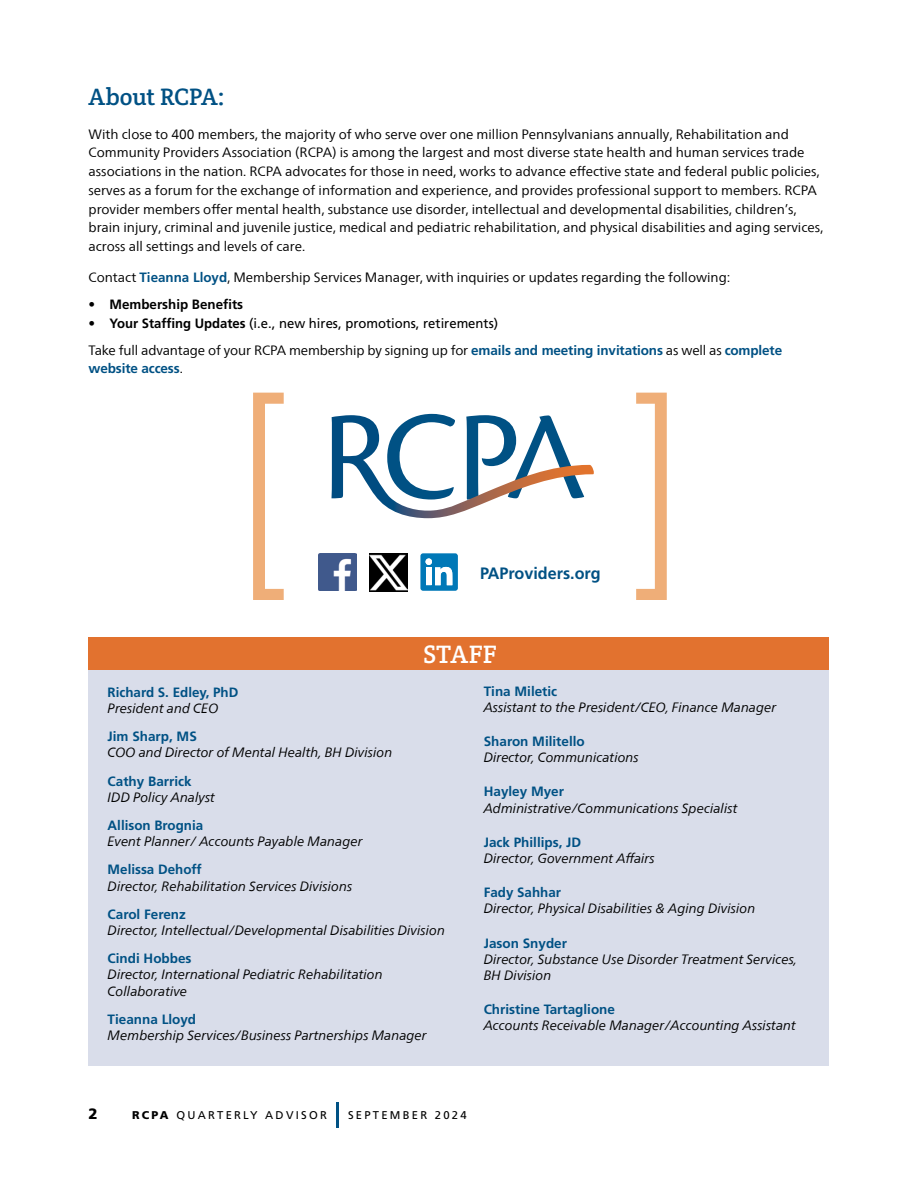
<style>
.page{position:relative;width:918px;height:1188px;background:#fff}
.page>*{position:absolute;margin:0;border:0;box-sizing:border-box;transform-origin:0 0}
.t1{font:25.5px "Crete Round";letter-spacing:.005em;color:#fff}
.t2{font:24px "Crete Round";letter-spacing:-.01em;color:#005184}
.t3{font:700 16.5px "Frutiger LT Std";color:#005184}
.t4{font:900 15px "Frutiger LT Std";color:#000}
.t5{font:13.5px/18.8px "Frutiger Neue LT Com";color:#000}
.t6{font:italic 13.5px/16.2px "Frutiger Neue LT Com";color:#000}
.t7{font:700 13.5px "Frutiger LT Std";color:#005184}
.t8{font:13.5px "Frutiger LT Std";color:#000}
.t9{font:700 13.5px "Frutiger LT Std";color:#000}
.t10{font:11.25px "Frutiger LT Std";letter-spacing:.2em;color:#000}
.s1{font-family:"Frutiger LT Std";font-weight:700;color:#005184}
.s2{font-weight:700}
.s3{font-family:"Frutiger Neue LT Com";font-weight:400;color:#000}
.s4{font-weight:900}
</style>
<div class="page">
<hr style="left:336px;top:1102px;width:3px;height:25px;background:#005184">
<div style="left:89px;top:637px;width:740px;height:36px;background:#e2722f"></div>
<svg style="left:332px;top:414px;width:262px;height:104px"></svg>
<div style="left:89px;top:670px;width:740px;height:396px;background:#d9ddea"></div>
<svg style="left:253px;top:393px;width:31px;height:207px"></svg>
<svg style="left:636px;top:393px;width:31px;height:207px"></svg>
<img style="left:319px;top:553px;width:37px;height:38px">
<svg style="left:420px;top:553px;width:38px;height:38px"></svg>
<div style="left:426px;top:567px;width:6px;height:18px;background:#fff"></div>
<div style="left:426px;top:558px;width:6px;height:7px;background:#fff;border-radius:50%"></div>
<img style="left:369px;top:554px;width:38px;height:37px">
<h2 class="t2" style="left:89px;top:81px;width:138px">About RCPA:</h2>
<p class="t5" style="left:89px;top:124px;width:736px">With close to 400 members, the majority of who serve over one million Pennsylvanians annually, Rehabilitation and Community Providers Association (RCPA) is among the largest and most diverse state health and human services trade associations in the nation. RCPA advocates for those in need, works to advance effective state and federal public policies, serves as a forum for the exchange of information and experience, and provides professional support to members. RCPA provider members offer mental health, substance use disorder, intellectual and developmental disabilities, children’s, brain injury, criminal and juvenile justice, medical and pediatric rehabilitation, and physical disabilities and aging services, across all settings and levels of care.</p>
<p class="t5" style="left:89px;top:268px;width:643px">Contact <span class="s1">Tieanna Lloyd</span>, Membership Services Manager, with inquiries or updates regarding the following:</p>
<p class="t9" style="left:89px;top:296px;width:156px">• Membership Benefits</p>
<p class="t8" style="left:89px;top:315px;width:411px"><span class="s2">• Your Staffing Updates</span> (i.e., new hires, promotions, retirements)</p>
<p class="t5" style="left:89px;top:340px;width:695px">Take full advantage of your RCPA membership by signing up for <span class="s1">emails and meeting invitations</span> as well as <span class="s1">complete</span></p>
<p class="t7" style="left:89px;top:361px;width:96px">website access<span class="s3">.</span></p>
<p class="t3" style="left:480px;top:564px;width:122px">PAProviders.org</p>
<h1 class="t1" style="left:423px;top:637px;width:75px">STAFF</h1>
<p class="t7" style="left:484px;top:683px;width:75px">Tina Miletic</p>
<p class="t6" style="left:484px;top:699px;width:294px">Assistant to the President/CEO, Finance Manager</p>
<p class="t7" style="left:484px;top:733px;width:103px">Sharon Militello</p>
<p class="t6" style="left:484px;top:749px;width:157px">Director, Communications</p>
<p class="t7" style="left:484px;top:784px;width:82px">Hayley Myer</p>
<p class="t6" style="left:484px;top:800px;width:255px">Administrative/Communications Specialist</p>
<p class="t7" style="left:484px;top:834px;width:99px">Jack Phillips, JD</p>
<p class="t6" style="left:484px;top:850px;width:173px">Director, Government Affairs</p>
<p class="t7" style="left:484px;top:885px;width:79px">Fady Sahhar</p>
<p class="t6" style="left:484px;top:901px;width:273px">Director, Physical Disabilities &amp; Aging Division</p>
<p class="t7" style="left:484px;top:935px;width:85px">Jason Snyder</p>
<p class="t6" style="left:484px;top:951px;width:315px">Director, Substance Use Disorder Treatment Services,<br>BH Division</p>
<p class="t7" style="left:484px;top:1002px;width:133px">Christine Tartaglione</p>
<p class="t6" style="left:484px;top:1018px;width:314px">Accounts Receivable Manager/Accounting Assistant</p>
<p class="t7" style="left:108px;top:684px;width:132px">Richard S. Edley, PhD</p>
<p class="t6" style="left:108px;top:700px;width:112px">President and CEO</p>
<p class="t7" style="left:108px;top:729px;width:91px">Jim Sharp, MS</p>
<p class="t6" style="left:108px;top:745px;width:286px">COO and Director of Mental Health, BH Division</p>
<p class="t7" style="left:108px;top:773px;width:86px">Cathy Barrick</p>
<p class="t6" style="left:108px;top:789px;width:109px">IDD Policy Analyst</p>
<p class="t7" style="left:108px;top:817px;width:97px">Allison Brognia</p>
<p class="t6" style="left:108px;top:833px;width:257px">Event Planner/ Accounts Payable Manager</p>
<p class="t7" style="left:108px;top:862px;width:96px">Melissa Dehoff</p>
<p class="t6" style="left:108px;top:878px;width:246px">Director, Rehabilitation Services Divisions</p>
<p class="t7" style="left:108px;top:906px;width:80px">Carol Ferenz</p>
<p class="t6" style="left:108px;top:922px;width:339px">Director, Intellectual/Developmental Disabilities Division</p>
<p class="t7" style="left:108px;top:951px;width:85px">Cindi Hobbes</p>
<p class="t6" style="left:108px;top:967px;width:277px">Director, International Pediatric Rehabilitation<br>Collaborative</p>
<p class="t7" style="left:108px;top:1011px;width:90px">Tieanna Lloyd</p>
<p class="t6" style="left:108px;top:1027px;width:321px">Membership Services/Business Partnerships Manager</p>
<p class="t4" style="left:88px;top:1104px;width:11px">2</p>
<p class="t10" style="left:132px;top:1108px;width:196px"><span class="s4">RCPA</span> QUARTERLY ADVISOR</p>
<p class="t10" style="left:348px;top:1108px;width:120px">SEPTEMBER 2024</p>
</div>
